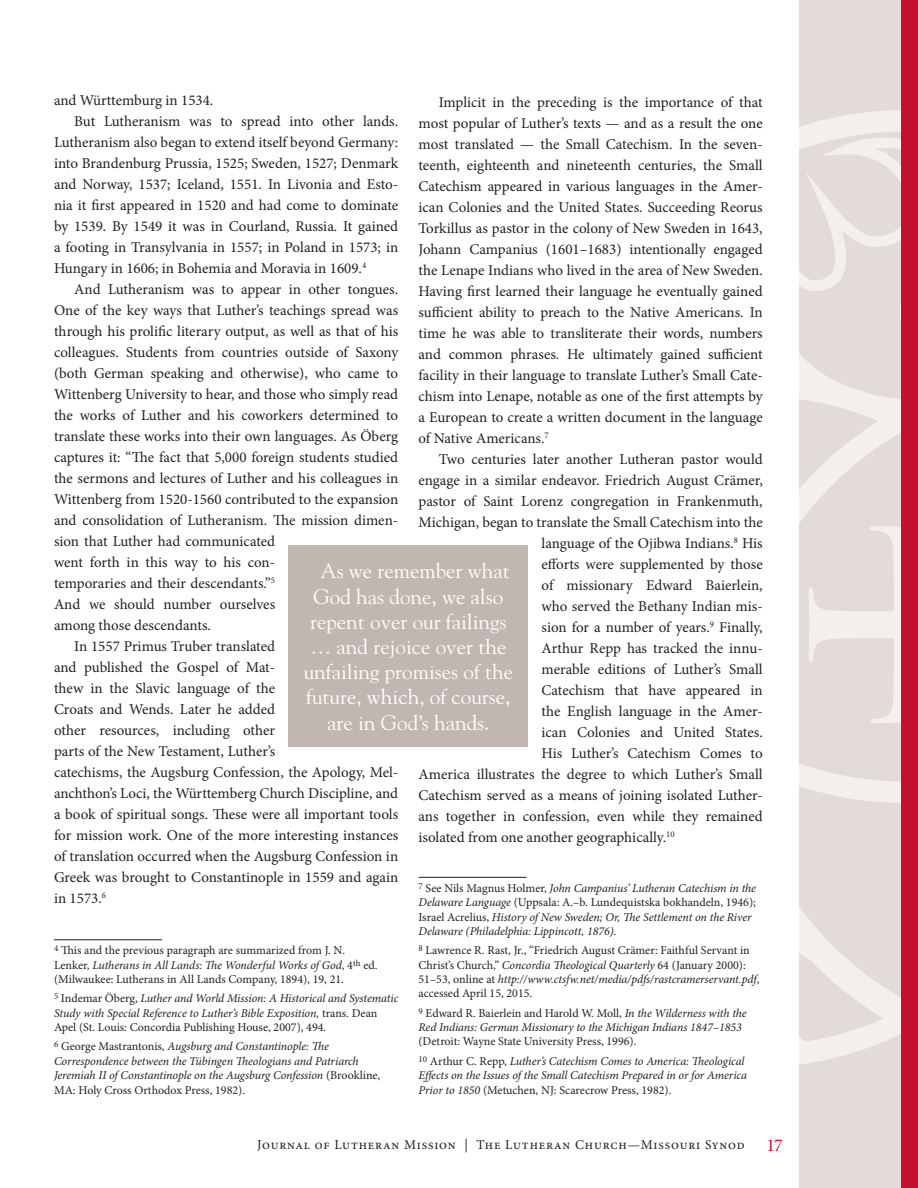
<style>
.page{position:relative;width:918px;height:1188px;background:#fff}
.page>*{position:absolute;margin:0;border:0;box-sizing:border-box;transform-origin:0 0}
.Pull-quote{font:21px "Goudy Std";color:#fff}
.text{font:15px/21px "Minion Pro";color:#231f20;text-align:justify}
.t1{font:13.5px "Minion Pro";letter-spacing:.06em;color:#231f20}
.footnote{font:italic 12px/14.4px "Minion Pro";letter-spacing:-.005em;color:#231f20}
.footnote-2{font:12px/14.4px "Minion Pro";color:#231f20}
.s1{font-style:normal}
.s2{font-style:italic}
.s3{font-size:18px;color:#c3102f}
</style>
<div class="page">
<div style="left:799px;top:0;width:119px;height:1188px;background:#e2dbd7"></div>
<svg style="left:799px;top:108px;width:103px;height:960px"></svg>
<div style="left:902px;top:0;width:16px;height:1188px;background:#c3102f"></div>
<div style="left:289px;top:545px;width:239px;height:202px;background:#c2b6b1"></div>
<hr style="left:54px;top:939px;width:108px;height:1px;background:#231f20">
<hr style="left:418px;top:877px;width:108px;height:1px;background:#231f20">
<p class="text" style="left:54px;top:90px;width:161px">and Württemburg in 1534.</p>
<p class="text" style="left:54px;top:111px;width:346px;text-indent:20px">But Lutheranism was to spread into other lands.<br>Lutheranism also began to extend itself beyond Germany: into Brandenburg Prussia, 1525; Sweden, 1527; Denmark and Norway, 1537; Iceland, 1551. In Livonia and Esto&shy;nia it first appeared in 1520 and had come to dominate by 1539. By 1549 it was in Courland, Russia. It gained a footing in Transylvania in 1557; in Poland in 1573; in Hungary in 1606; in Bohemia and Moravia in 1609.<sup>4</sup></p>
<p class="text" style="left:54px;top:279px;width:346px;text-align:left;text-indent:20px">And Lutheranism was to appear in other tongues.<br>One of the key ways that Luther’s teachings spread was through his prolific literary output, as well as that of his colleagues. Students from countries outside of Saxony (both German speaking and otherwise), who came to Wittenberg University to hear, and those who simply read the works of Luther and his coworkers determined to translate these works into their own languages. As Öberg captures it: “The fact that 5,000 foreign students studied the sermons and lectures of Luther and his colleagues in Wittenberg from 1520-1560 contributed to the expansion and consolidation of Lutheranism. The mission dimen&shy;sion that Luther had communicated<br>went forth in this way to his con-<br>temporaries and their descendants.”<sup>5<br></sup>And we should number ourselves<br>among those descendants.</p>
<p class="text" style="left:54px;top:636px;width:346px;text-align:left;text-indent:20px">In 1557 Primus Truber translated<br>and published the Gospel of Mat-<br>thew in the Slavic language of the<br>Croats and Wends. Later he added<br>other resources, including other<br>parts of the New Testament, Luther’s<br>catechisms, the Augsburg Confession, the Apology, Mel&shy;anchthon’s Loci, the Württemberg Church Discipline, and a book of spiritual songs. These were all important tools for mission work. One of the more interesting instances of translation occurred when the Augsburg Confession in Greek was brought to Constantinople in 1559 and again in 1573.<sup>6</sup></p>
<p class="text" style="left:418px;top:92px;width:346px;text-indent:20px">Implicit in the preceding is the importance of that most popular of Luther’s texts — and as a result the one most translated — the Small Catechism. In the seven&shy;teenth, eighteenth and nineteenth centuries, the Small Catechism appeared in various languages in the Amer&shy;ican Colonies and the United States. Succeeding Reorus Torkillus as pastor in the colony of New Sweden in 1643, Johann Campanius (1601–1683) intentionally engaged the Lenape Indians who lived in the area of New Sweden.<br>Having first learned their language he eventually gained sufficient ability to preach to the Native Americans. In time he was able to transliterate their words, numbers and common phrases. He ultimately gained sufficient facility in their language to translate Luther’s Small Cate&shy;chism into Lenape, notable as one of the first attempts by a European to create a written document in the language of Native Americans.<sup>7</sup></p>
<p class="text" style="left:439px;top:449px;width:326px">Two centuries later another Lutheran pastor would</p>
<p class="text" style="left:418px;top:470px;width:346px">engage in a similar endeavor. Friedrich August Crämer,</p>
<p class="text" style="left:418px;top:491px;width:346px">pastor of Saint Lorenz congregation in Frankenmuth,</p>
<p class="text" style="left:418px;top:512px;width:346px">Michigan, began to translate the Small Catechism into the</p>
<p class="text" style="left:542px;top:533px;width:223px">language of the Ojibwa Indians.<sup>8</sup> His</p>
<p class="text" style="left:542px;top:554px;width:223px">efforts were supplemented by those</p>
<p class="text" style="left:542px;top:575px;width:223px">of missionary Edward Baierlein,</p>
<p class="text" style="left:542px;top:596px;width:223px">who served the Bethany Indian mis-</p>
<p class="text" style="left:542px;top:617px;width:223px">sion for a number of years.<sup>9</sup> Finally,</p>
<p class="text" style="left:542px;top:638px;width:223px">Arthur Repp has tracked the innu-</p>
<p class="text" style="left:542px;top:659px;width:223px">merable editions of Luther’s Small</p>
<p class="text" style="left:542px;top:680px;width:223px">Catechism that have appeared in</p>
<p class="text" style="left:542px;top:701px;width:223px">the English language in the Amer-</p>
<p class="text" style="left:542px;top:722px;width:223px">ican Colonies and United States.</p>
<p class="text" style="left:542px;top:743px;width:223px">His Luther’s Catechism Comes to</p>
<p class="text" style="left:418px;top:764px;width:346px">America illustrates the degree to which Luther’s Small</p>
<p class="text" style="left:418px;top:785px;width:346px">Catechism served as a means of joining isolated Luther-</p>
<p class="text" style="left:418px;top:806px;width:346px">ans together in confession, even while they remained</p>
<p class="text" style="left:418px;top:827px;width:258px">isolated from one another geographically.<sup>10</sup></p>
<p class="footnote" style="left:418px;top:881px;width:339px"><sup>7</sup> <span class="s1">See Nils Magnus Holmer,</span> John Campanius’ Lutheran Catechism in the Delaware Language <span class="s1">(Uppsala: A.–b. Lundequistska bokhandeln, 1946); Israel Acrelius,</span> History ofNew Sweden; Or, The Settlement on the River Delaware (Philadelphia: Lippincott, 1876).</p>
<p class="footnote-2" style="left:418px;top:943px;width:342px"><sup>8</sup> Lawrence R. Rast, Jr., “Friedrich August Crämer: Faithful Servant in Christ’s Church,” <span class="s2">Concordia Theological Quarterly</span> 64 (January 2000):<br>51–53, online at <span class="s2">http://www.ctsfw.net/media/pdfs/rastcramerservant.pdf</span>, accessed April 15, 2015.</p>
<p class="footnote" style="left:418px;top:1006px;width:330px"><sup>9</sup> <span class="s1">Edward R. Baierlein and Harold W. Moll,</span> In the Wilderness with the<br>Red Indians: German Missionary to the Michigan Indians 1847–1853 <span class="s1">(Detroit: Wayne State University Press, 1996).</span></p>
<p class="footnote" style="left:418px;top:1054px;width:330px"><sup>10</sup> <span class="s1">Arthur C. Repp,</span> Luther’s Catechism Comes to America: Theological<br>Effects on the Issues ofthe Small Catechism Prepared in or for America<br>Prior to 1850 <span class="s1">(Metuchen, NJ: Scarecrow Press, 1982).</span></p>
<p class="Pull-quote" style="left:320px;top:558px;width:191px">As we remember what</p>
<p class="Pull-quote" style="left:313px;top:583px;width:191px">God has done, we also</p>
<p class="Pull-quote" style="left:310px;top:609px;width:198px">repent over our failings</p>
<p class="Pull-quote" style="left:310px;top:634px;width:197px">… and rejoice over the</p>
<p class="Pull-quote" style="left:304px;top:659px;width:211px">unfailing promises of the</p>
<p class="Pull-quote" style="left:306px;top:684px;width:206px">future, which, of course,</p>
<p class="Pull-quote" style="left:327px;top:709px;width:164px">are in God’s hands.</p>
<p class="footnote-2" style="left:54px;top:943px;width:325px"><sup>4</sup> This and the previous paragraph are summarized from J. N.<br>Lenker, <span class="s2">Lutherans in All Lands: The Wonderful Works ofGod</span>, 4<sup>th</sup> ed. (Milwaukee: Lutherans in All Lands Company, 1894), 19, 21.</p>
<p class="footnote" style="left:54px;top:991px;width:346px"><sup>5</sup> <span class="s1">Indemar Öberg,</span> Luther and World Mission: A Historical and Systematic<br>Study with Special Reference to Luther’s Bible Exposition, <span class="s1">trans. Dean<br>Apel (St. Louis: Concordia Publishing House, 2007), 494.</span></p>
<p class="footnote" style="left:54px;top:1039px;width:328px"><sup>6</sup> <span class="s1">George Mastrantonis,</span> Augsburg and Constantinople: The Correspondence between the Tübingen Theologians and Patriarch Jeremiah II ofConstantinople on the Augsburg Confession <span class="s1">(Brookline, MA: Holy Cross Orthodox Press, 1982).</span></p>
<p class="t1" style="left:257px;top:1136px;width:527px">Journal of Lutheran Mission | The Lutheran Church—Missouri Synod <span class="s3">17</span></p>
</div>
